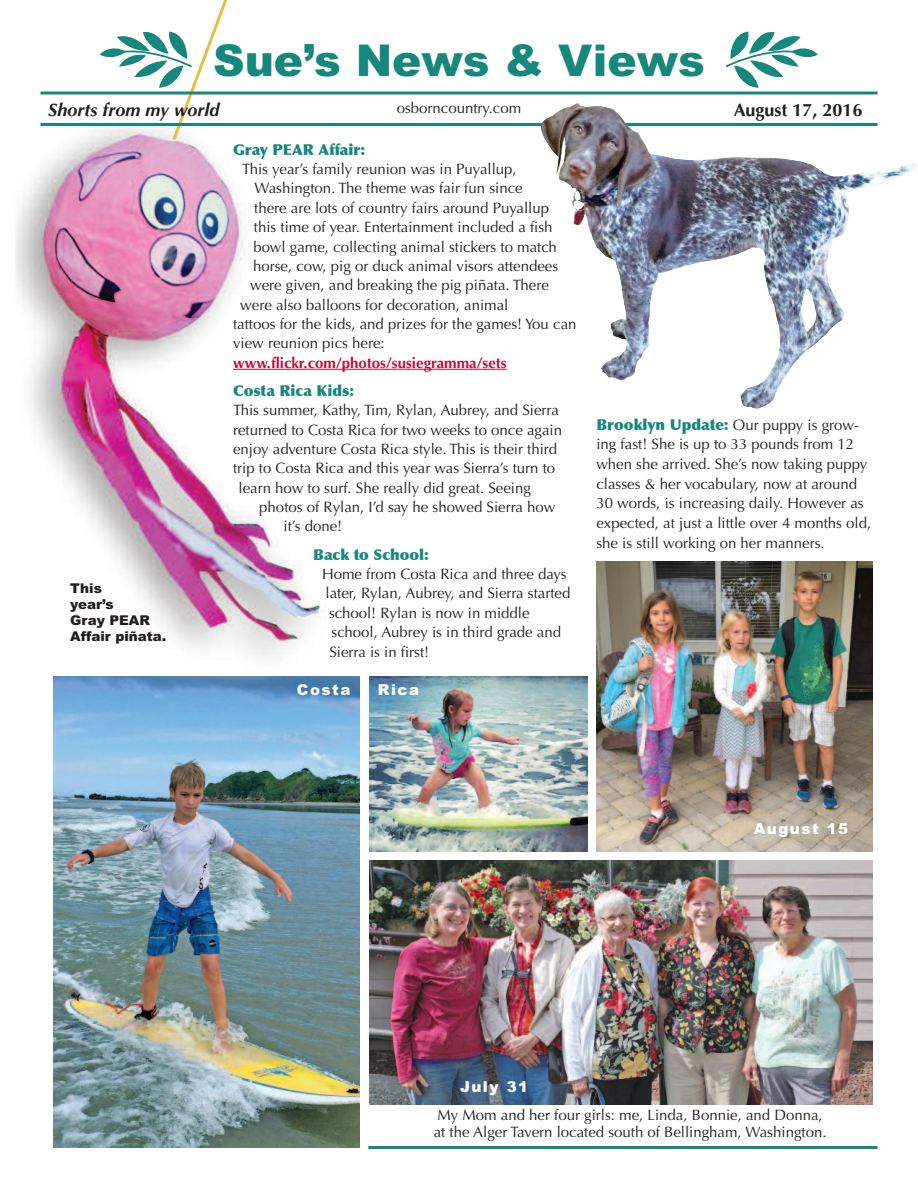
<style>
.page{position:relative;width:918px;height:1188px;background:#fff}
.page>*{position:absolute;margin:0;border:0;box-sizing:border-box;transform-origin:0 0}
.t1{font:900 43.8px "Arial";color:#16877d}
.t2{font:italic 700 18px "Optima";color:#231f20}
.t3{font:700 18px "Optima";color:#231f20}
.t4{font:15px/19.6px "Optima";color:#231f20}
.t5{font:900 15px "Optima";color:#16877d}
.t6{font:700 15px "Optima";color:#c40c37}
.t7{font:900 15px "Arial";letter-spacing:.1em;color:#fff}
.t8{font:15px "Optima";color:#231f20}
.t9{font:900 13.5px/16.2px "Arial";color:#231f20}
.s1{font-weight:900;color:#16877d}
</style>
<div class="page">
<img style="left:15px;top:54px;width:396px;height:624px">
<hr style="left:233px;top:369px;width:274px;height:1px;background:#c40c37">
<hr style="left:368px;top:1146px;width:510px;height:3px;background:#16877d">
<img style="left:597px;top:561px;width:276px;height:291px">
<img style="left:369px;top:861px;width:504px;height:243px">
<hr style="left:40px;top:92px;width:838px;height:2px;background:#16877d">
<hr style="left:40px;top:123px;width:838px;height:3px;background:#16877d">
<img style="left:587px;top:169px;width:325px;height:240px">
<img style="left:53px;top:676px;width:306px;height:471px">
<img style="left:369px;top:676px;width:219px;height:176px">
<svg style="left:100px;top:0;width:132px;height:143px"></svg>
<svg style="left:726px;top:32px;width:92px;height:56px"></svg>
<h1 class="t1" style="left:213px;top:36px;width:493px">Sue’s News &amp; Views</h1>
<p class="t8" style="left:397px;top:102px;width:126px">osborncountry.com</p>
<p class="t2" style="left:48px;top:102px;width:173px">Shorts from my world</p>
<p class="t3" style="left:734px;top:102px;width:130px">August 17, 2016</p>
<p class="t9" style="left:70px;top:580px;width:97px">This<br>year’s<br>Gray PEAR<br>Affair piñata.</p>
<p class="t5" style="left:233px;top:140px;width:134px">Gray PEAR Affair:</p>
<p class="t4" style="left:242px;top:159px;width:276px">This year’s family reunion was in Puyallup,</p>
<p class="t4" style="left:254px;top:179px;width:270px">Washington. The theme was fair fun since</p>
<p class="t4" style="left:254px;top:198px;width:296px">there are lots of country fairs around Puyallup</p>
<p class="t4" style="left:254px;top:217px;width:300px">this time of year. Entertainment included a fish</p>
<p class="t4" style="left:253px;top:237px;width:305px">bowl game, collecting animal stickers to match</p>
<p class="t4" style="left:253px;top:256px;width:307px">horse, cow, pig or duck animal visors attendees</p>
<p class="t4" style="left:250px;top:276px;width:300px">were given, and breaking the pig piñata. There</p>
<p class="t4" style="left:240px;top:295px;width:270px">were also balloons for decoration, animal</p>
<p class="t4" style="left:233px;top:314px;width:345px">tattoos for the kids, and prizes for the games! You can</p>
<p class="t4" style="left:233px;top:334px;width:153px">view reunion pics here:</p>
<p class="t6" style="left:233px;top:356px;width:275px">www.flickr.com/photos/susiegramma/sets</p>
<p class="t5" style="left:233px;top:382px;width:123px">Costa Rica Kids:</p>
<p class="t4" style="left:233px;top:401px;width:327px">This summer, Kathy, Tim, Rylan, Aubrey, and Sierra</p>
<p class="t4" style="left:233px;top:420px;width:331px">returned to Costa Rica for two weeks to once again</p>
<p class="t4" style="left:233px;top:439px;width:326px">enjoy adventure Costa Rica style. This is their third</p>
<p class="t4" style="left:233px;top:459px;width:324px">trip to Costa Rica and this year was Sierra’s turn to</p>
<p class="t4" style="left:239px;top:478px;width:294px">learn how to surf. She really did great. Seeing</p>
<p class="t4" style="left:259px;top:497px;width:298px">photos of Rylan, I’d say he showed Sierra how</p>
<p class="t4" style="left:284px;top:517px;width:60px">it’s done!</p>
<p class="t5" style="left:313px;top:545px;width:117px">Back to School:</p>
<p class="t4" style="left:322px;top:564px;width:246px">Home from Costa Rica and three days</p>
<p class="t4" style="left:326px;top:584px;width:246px">later, Rylan, Aubrey, and Sierra started</p>
<p class="t4" style="left:329px;top:603px;width:202px">school! Rylan is now in middle</p>
<p class="t4" style="left:331px;top:622px;width:231px">school, Aubrey is in third grade and</p>
<p class="t4" style="left:329px;top:642px;width:101px">Sierra is in first!</p>
<p class="t7" style="left:297px;top:681px;width:55px">Costa</p>
<p class="t7" style="left:378px;top:681px;width:43px">Rica</p>
<p class="t4" style="left:596px;top:415px;width:276px"><span class="s1">Brooklyn Update:</span> Our puppy is grow&shy;ing fast! She is up to 33 pounds from 12 when she arrived. She’s now taking puppy classes &amp; her vocabulary, now at around 30 words, is increasing daily. However as expected, at just a little over 4 months old, she is still working on her manners.</p>
<p class="t7" style="left:754px;top:820px;width:96px">August 15</p>
<p class="t7" style="left:460px;top:1078px;width:70px">July 31</p>
<p class="t4" style="left:434px;top:1106px;width:394px;line-height:17.4px">My Mom and her four girls: me, Linda, Bonnie, and Donna, at the Alger Tavern located south of Bellingham, Washington.</p>
</div>
